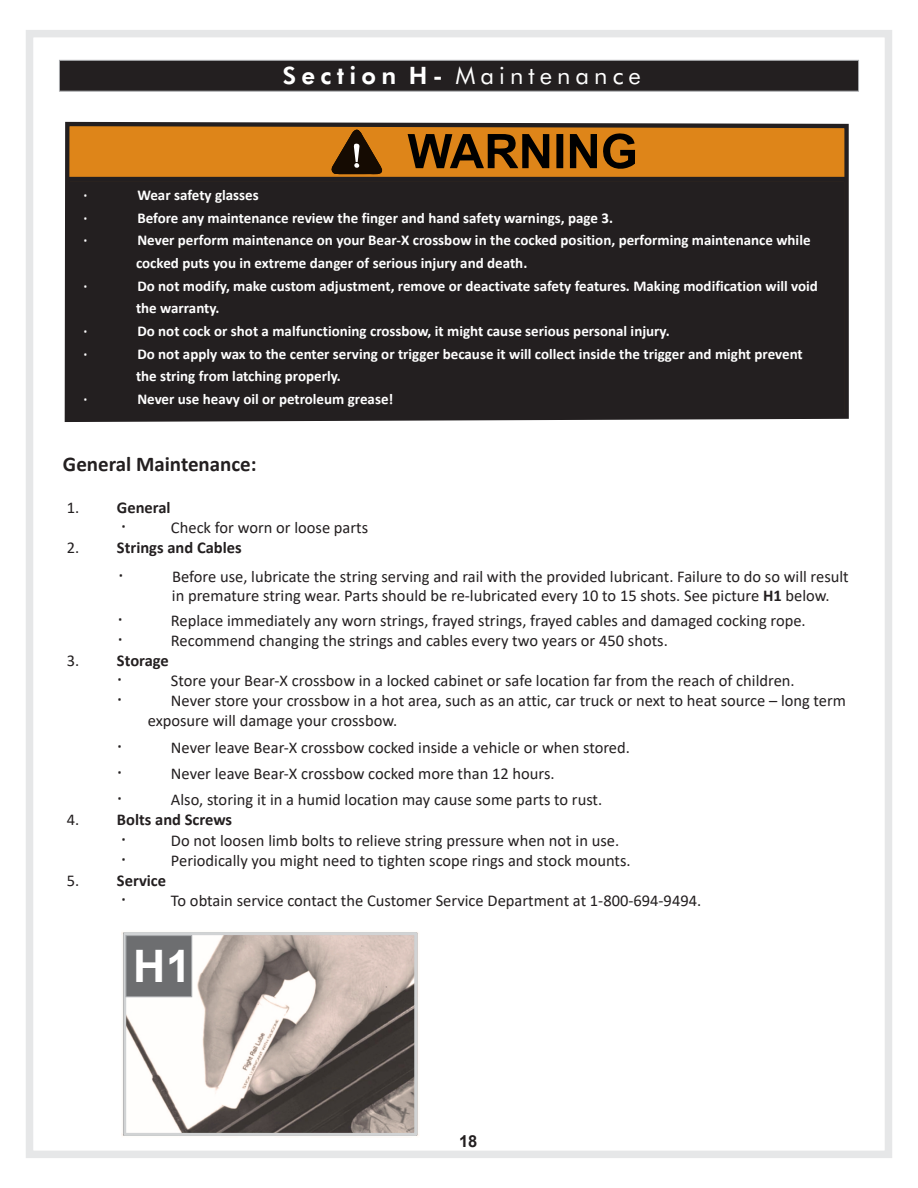
<style>
.page{position:relative;width:918px;height:1188px;background:#fff}
.page>*{position:absolute;margin:0;border:0;box-sizing:border-box;transform-origin:0 0}
.t1{font:700 44.85px "Arial";color:#fff}
.t2{font:24px "Futura BT";letter-spacing:.21em;color:#fff}
.t3{font:800 24px "Futura BT";letter-spacing:.22em;color:#fff}
.t4{font:700 21px "Calibri";color:#231f20}
.t5{font:16.5px/20.1px "Calibri";color:#231f20}
.t6{font:700 16.5px "Calibri";color:#231f20}
.t7{font:700 16.5px "Arial";color:#231f20}
.t8{font:700 15px/22.6px "Calibri";color:#fff}
.s1{font-weight:700}
.s2{font-size:22.5px}
.s3{font-weight:400}
</style>
<div class="page">
<div style="left:26px;top:30px;width:866px;height:1128px;border:8px solid #e6e7e8"></div>
<div style="left:59px;top:60px;width:800px;height:32px;background:#231f20;border:1px solid #a7a9ac"></div>
<svg style="left:64px;top:121px;width:785px;height:301px;background:#c27c29"></svg>
<div style="left:68px;top:181px;width:777px;height:240px;background:#231f20"></div>
<hr style="left:67px;top:177px;width:780px;height:4px;background:#231f20">
<svg style="left:570px;top:133px;width:65px;height:38px;background:#71440c"></svg>
<div style="left:556px;top:134px;width:7px;height:34px;background:#000"></div>
<svg style="left:408px;top:134px;width:141px;height:34px;background:#683e0b"></svg>
<svg style="left:331px;top:129px;width:53px;height:46px;background:#754915"></svg>
<img style="left:121px;top:932px;width:297px;height:204px">
<div style="left:123px;top:932px;width:294px;height:204px;border:3px solid #d1d3d4"></div>
<div style="left:126px;top:935px;width:66px;height:62px;background:#6d6e70;border:1px solid #a7a9ac"></div>
<h2 class="t2" style="left:349px;top:64px;width:401px">General Safety Instructions</h2>
<h2 class="t3" style="left:283px;top:66px;width:161px">Section H-</h2>
<h2 class="t2" style="left:455px;top:66px;width:187px">Maintenance</h2>
<p class="t8" style="left:83px;top:184px;width:6px">·</p>
<p class="t8" style="left:137px;top:184px;width:123px">Wear safety glasses</p>
<p class="t8" style="left:83px;top:206px;width:6px">·</p>
<p class="t8" style="left:137px;top:206px;width:477px">Before any maintenance review the finger and hand safety warnings, page 3.</p>
<p class="t8" style="left:83px;top:229px;width:6px">·</p>
<p class="t8" style="left:136px;top:229px;width:676px">Never perform maintenance on your Bear-X crossbow in the cocked position, performing maintenance while cocked puts you in extreme danger of serious injury and death.</p>
<p class="t8" style="left:83px;top:274px;width:6px">·</p>
<p class="t8" style="left:136px;top:274px;width:684px">Do not modify, make custom adjustment, remove or deactivate safety features. Making modification will void the warranty.</p>
<p class="t8" style="left:83px;top:320px;width:6px">·</p>
<p class="t8" style="left:137px;top:320px;width:534px">Do not cock or shot a malfunctioning crossbow, it might cause serious personal injury.</p>
<p class="t8" style="left:83px;top:342px;width:6px">·</p>
<p class="t8" style="left:136px;top:342px;width:668px">Do not apply wax to the center serving or trigger because it will collect inside the trigger and might prevent the string from latching properly.</p>
<p class="t8" style="left:83px;top:387px;width:6px">·</p>
<p class="t8" style="left:137px;top:387px;width:258px">Never use heavy oil or petroleum grease!</p>
<p class="t4" style="left:63px;top:450px;width:195px">General Maintenance:</p>
<p class="t5" style="left:121px;top:497px;width:249px;text-indent:-54px">1. <span class="s1">General<br></span><span class="s2">·</span> Check for worn or loose parts</p>
<p class="t6" style="left:67px;top:536px;width:176px"><span class="s3">2.</span> Strings and Cables</p>
<p class="t5" style="left:172px;top:566px;width:678px;line-height:19px;text-indent:-54px"><span class="s2">·</span> Before use, lubricate the string serving and rail with the provided lubricant. Failure to do so will result in premature string wear. Parts should be re-lubricated every 10 to 15 shots. See picture <span class="s1">H1</span> below.</p>
<p class="t5" style="left:117px;top:610px;width:690px"><span class="s2">·</span> Replace immediately any worn strings, frayed strings, frayed cables and damaged cocking rope. <span class="s2">·</span> Recommend changing the strings and cables every two years or 450 shots.</p>
<p class="t6" style="left:67px;top:649px;width:104px"><span class="s3">3.</span> Storage</p>
<p class="t5" style="left:117px;top:670px;width:680px"><span class="s2">·</span> Store your Bear-X crossbow in a locked cabinet or safe location far from the reach of children.</p>
<p class="t5" style="left:117px;top:690px;width:731px"><span class="s2">·</span> Never store your crossbow in a hot area, such as an attic, car truck or next to heat source – long term</p>
<p class="t5" style="left:148px;top:711px;width:251px">exposure will damage your crossbow.</p>
<p class="t5" style="left:117px;top:734px;width:515px;line-height:26.2px"><span class="s2">·</span> Never leave Bear-X crossbow cocked inside a vehicle or when stored. <span class="s2">·</span> Never leave Bear-X crossbow cocked more than 12 hours.<br><span class="s2">·</span> Also, storing it in a humid location may cause some parts to rust.</p>
<p class="t5" style="left:121px;top:809px;width:512px;text-indent:-54px">4. <span class="s1">Bolts and Screws<br></span><span class="s2">·</span> Do not loosen limb bolts to relieve string pressure when not in use.<br><span class="s2">·</span> Periodically you might need to tighten scope rings and stock mounts.</p>
<p class="t5" style="left:121px;top:870px;width:582px;text-indent:-54px">5. <span class="s1">Service<br></span><span class="s2">·</span> To obtain service contact the Customer Service Department at 1-800-694-9494.</p>
<h1 class="t1" style="left:133px;top:935px;width:60px">H1</h1>
<p class="t7" style="left:459px;top:1129px;width:20px">18</p>
</div>
